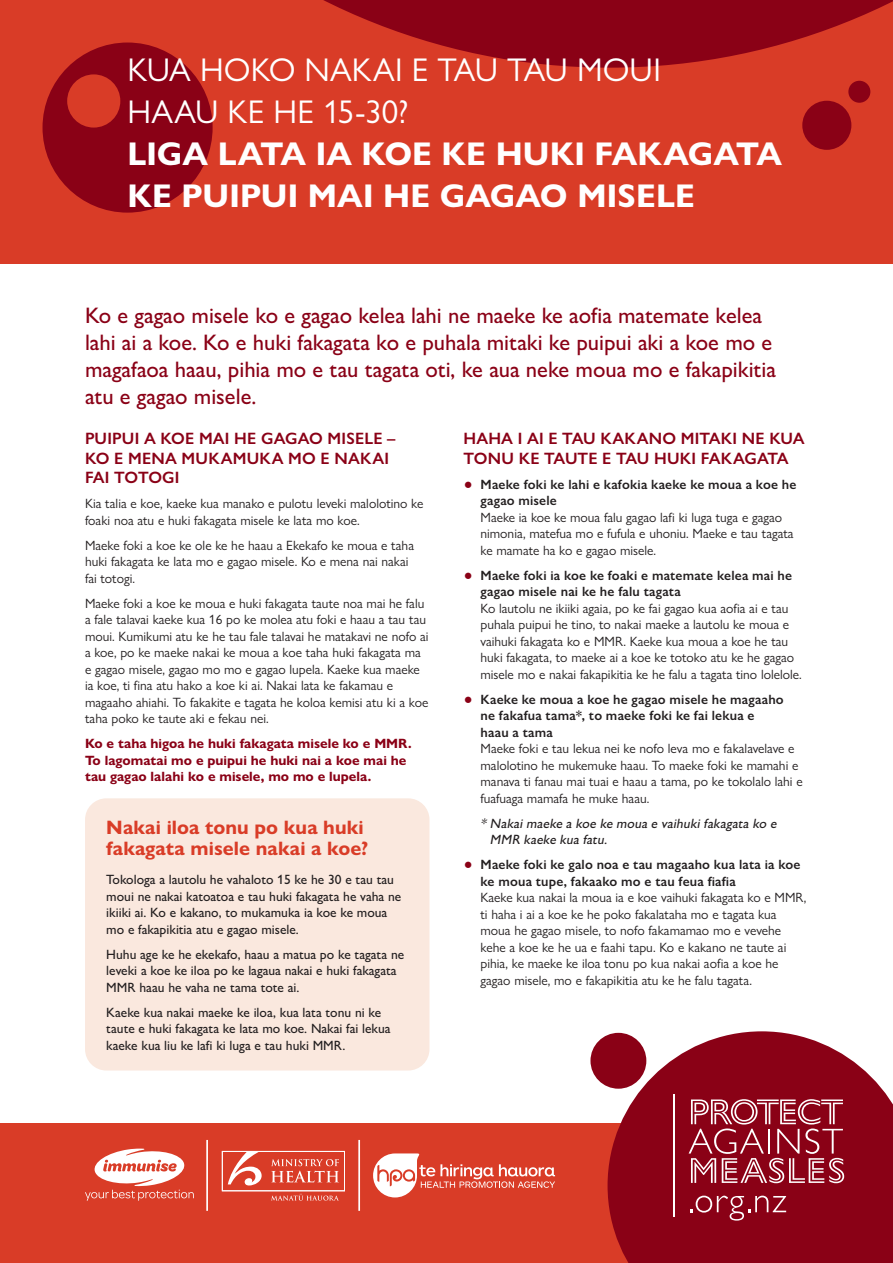
<style>
.page{position:relative;width:893px;height:1263px;background:#fff}
.page>*{position:absolute;margin:0;border:0;box-sizing:border-box;transform-origin:0 0}
.Headline_Bold{font:700 33px/42px "Gill Sans Nova";color:#fff}
.Headline_Light{font:33px/42px "Gill Sans Nova";letter-spacing:.005em;color:#fff}
.Intro_text{font:500 22.5px/27px "Gill Sans Nova";color:#8a0116}
.Subhead_2{font:700 19.5px/21px "Gill Sans Nova";letter-spacing:.005em;color:#d93c27}
.Subhead_1{font:600 16.5px/19.5px "Gill Sans Nova";letter-spacing:.01em;color:#8a0116}
.Body_indent{font:13.5px/16.5px "Gill Sans Nova";color:#231f20}
.Body_text{font:13.5px/16.5px "Gill Sans Nova";color:#231f20}
.Body_text-2{font:500 13.5px/16.5px "Gill Sans Nova";color:#231f20}
.Body_bullet_Subhead{font:600 13.5px/16.5px "Gill Sans Nova";letter-spacing:.015em;color:#231f20}
.Body_text-3{font:700 13.5px/16.5px "Gill Sans Nova";color:#8a0116}
.Body_indent__note{font:italic 500 13.5px/16.5px "Gill Sans Nova";color:#231f20}
.s1{font-weight:700;font-size:21px;color:#8a0116}
</style>
<div class="page">
<div style="left:0;top:1123px;width:893px;height:140px;background:#d93c27"></div>
<svg style="left:608px;top:1031px;width:285px;height:232px;background:#992032"></svg>
<div style="left:0;top:0;width:893px;height:264px;background:#d93c27"></div>
<svg style="left:67px;top:0;width:826px;height:68px"></svg>
<div style="left:43px;top:43px;width:170px;height:170px;background:#8a0116;border-radius:50%"></div>
<div style="left:67px;top:74px;width:53px;height:54px;background:#d93c27;border-radius:50%"></div>
<div style="left:802px;top:101px;width:49px;height:49px;background:#8a0116;border-radius:50%"></div>
<div style="left:848px;top:81px;width:22px;height:22px;background:#8a0116;border-radius:50%"></div>
<svg style="left:689px;top:1099px;width:155px;height:84px;background:#a53d4d"></svg>
<svg style="left:690px;top:1196px;width:96px;height:24px;background:#9e2d3e"></svg>
<hr style="left:673px;top:1094px;width:2px;height:123px;background:#fff">
<div style="left:590px;top:1033px;width:56px;height:56px;background:#8a0116;border-radius:50%"></div>
<hr style="left:358px;top:1140px;width:2px;height:71px;background:#fff">
<hr style="left:206px;top:1140px;width:2px;height:71px;background:#fff">
<svg style="left:373px;top:1153px;width:182px;height:44px"></svg>
<svg style="left:271px;top:1159px;width:68px;height:23px"></svg>
<svg style="left:271px;top:1194px;width:68px;height:6px"></svg>
<svg style="left:228px;top:1153px;width:34px;height:32px"></svg>
<div style="left:222px;top:1151px;width:123px;height:40px;border:1px solid #fff"></div>
<svg style="left:85px;top:1148px;width:109px;height:53px"></svg>
<div style="left:85px;top:798px;width:344px;height:272px;background:#fae8de;border-radius:21px"></div>
<p class="Headline_Light" style="left:128px;top:48px;width:535px">KUA HOKO NAKAI E TAU TAU MOUI<br>HAAU KE HE 15-30?</p>
<p class="Headline_Bold" style="left:128px;top:133px;width:656px">LIGA LATA IA KOE KE HUKI FAKAGATA<br>KE PUIPUI MAI HE GAGAO MISELE</p>
<p class="Intro_text" style="left:85px;top:301px;width:692px">Ko e gagao misele ko e gagao kelea lahi ne maeke ke aofia matemate kelea lahi ai a koe. Ko e huki fakagata ko e puhala mitaki ke puipui aki a koe mo e magafaoa haau, pihia mo e tau tagata oti, ke aua neke moua mo e fakapikitia atu e gagao misele.</p>
<p class="Subhead_1" style="left:85px;top:429px;width:312px">PUIPUI A KOE MAI HE GAGAO MISELE –<br>KO E MENA MUKAMUKA MO E NAKAI<br>FAI TOTOGI</p>
<p class="Body_text" style="left:85px;top:495px;width:340px">Kia talia e koe, kaeke kua manako e pulotu leveki malolotino ke foaki noa atu e huki fakagata misele ke lata mo koe.</p>
<p class="Body_text" style="left:85px;top:537px;width:330px">Maeke foki a koe ke ole ke he haau a Ekekafo ke moua e taha huki fakagata ke lata mo e gagao misele. Ko e mena nai nakai fai totogi.</p>
<p class="Body_text" style="left:85px;top:595px;width:345px">Maeke foki a koe ke moua e huki fakagata taute noa mai he falu a fale talavai kaeke kua 16 po ke molea atu foki e haau a tau tau moui. Kumikumi atu ke he tau fale talavai he matakavi ne nofo ai a koe, po ke maeke nakai ke moua a koe taha huki fakagata ma e gagao misele, gagao mo mo e gagao lupela. Kaeke kua maeke ia koe, ti fina atu hako a koe ki ai. Nakai lata ke fakamau e magaaho ahiahi. To fakakite e tagata he koloa kemisi atu ki a koe taha poko ke taute aki e fekau nei.</p>
<p class="Body_text-3" style="left:85px;top:735px;width:328px">Ko e taha higoa he huki fakagata misele ko e MMR.<br>To lagomatai mo e puipui he huki nai a koe mai he tau gagao lalahi ko e misele, mo mo e lupela.</p>
<p class="Subhead_2" style="left:106px;top:817px;width:264px">Nakai iloa tonu po kua huki fakagata misele nakai a koe?</p>
<p class="Body_text-2" style="left:106px;top:871px;width:297px">Tokologa a lautolu he vahaloto 15 ke he 30 e tau tau moui ne nakai katoatoa e tau huki fakagata he vaha ne ikiiki ai. Ko e kakano, to mukamuka ia koe ke moua mo e fakapikitia atu e gagao misele.</p>
<p class="Body_text-2" style="left:106px;top:946px;width:299px">Huhu age ke he ekekafo, haau a matua po ke tagata ne leveki a koe ke iloa po ke lagaua nakai e huki fakagata<br>MMR haau he vaha ne tama tote ai.</p>
<p class="Body_text-2" style="left:106px;top:1004px;width:286px">Kaeke kua nakai maeke ke iloa, kua lata tonu ni ke taute e huki fakagata ke lata mo koe. Nakai fai lekua kaeke kua liu ke lafi ki luga e tau huki MMR.</p>
<p class="Subhead_1" style="left:463px;top:429px;width:343px">HAHA I AI E TAU KAKANO MITAKI NE KUA<br>TONU KE TAUTE E TAU HUKI FAKAGATA</p>
<p class="Body_bullet_Subhead" style="left:480px;top:476px;width:317px;text-indent:-17px"><span class="s1">•</span> Maeke foki ke lahi e kafokia kaeke ke moua a koe he gagao misele</p>
<p class="Body_indent" style="left:480px;top:509px;width:315px">Maeke ia koe ke moua falu gagao lafi ki luga tuga e gagao nimonia, matefua mo e fufula e uhoniu. Maeke e tau tagata ke mamate ha ko e gagao misele.</p>
<p class="Body_bullet_Subhead" style="left:480px;top:567px;width:313px;text-indent:-17px"><span class="s1">•</span> Maeke foki ia koe ke foaki e matemate kelea mai he gagao misele nai ke he falu tagata</p>
<p class="Body_indent" style="left:480px;top:600px;width:323px">Ko lautolu ne ikiiki agaia, po ke fai gagao kua aofia ai e tau puhala puipui he tino, to nakai maeke a lautolu ke moua e vaihuki fakagata ko e MMR. Kaeke kua moua a koe he tau huki fakagata, to maeke ai a koe ke totoko atu ke he gagao misele mo e nakai fakapikitia ke he falu a tagata tino lolelole.</p>
<p class="Body_bullet_Subhead" style="left:480px;top:691px;width:305px;text-indent:-17px"><span class="s1">•</span> Kaeke ke moua a koe he gagao misele he magaaho ne fakafua tama*, to maeke foki ke fai lekua e haau a tama</p>
<p class="Body_indent" style="left:480px;top:740px;width:324px">Maeke foki e tau lekua nei ke nofo leva mo e fakalavelave e malolotino he mukemuke haau. To maeke foki ke mamahi e manava ti fanau mai tuai e haau a tama, po ke tokolalo lahi e fuafuaga mamafa he muke haau.</p>
<p class="Body_indent__note" style="left:490px;top:815px;width:291px;text-indent:-9px">* Nakai maeke a koe ke moua e vaihuki fakagata ko e<br>MMR kaeke kua fatu.</p>
<p class="Body_bullet_Subhead" style="left:480px;top:856px;width:321px;text-indent:-17px"><span class="s1">•</span> Maeke foki ke galo noa e tau magaaho kua lata ia koe ke moua tupe, fakaako mo e tau feua fiafia</p>
<p class="Body_indent" style="left:480px;top:889px;width:328px">Kaeke kua nakai la moua ia e koe vaihuki fakagata ko e MMR, ti haha i ai a koe ke he poko fakalataha mo e tagata kua moua he gagao misele, to nofo fakamamao mo e vevehe kehe a koe ke he ua e faahi tapu. Ko e kakano ne taute ai pihia, ke maeke ke iloa tonu po kua nakai aofia a koe he gagao misele, mo e fakapikitia atu ke he falu tagata.</p>
</div>
